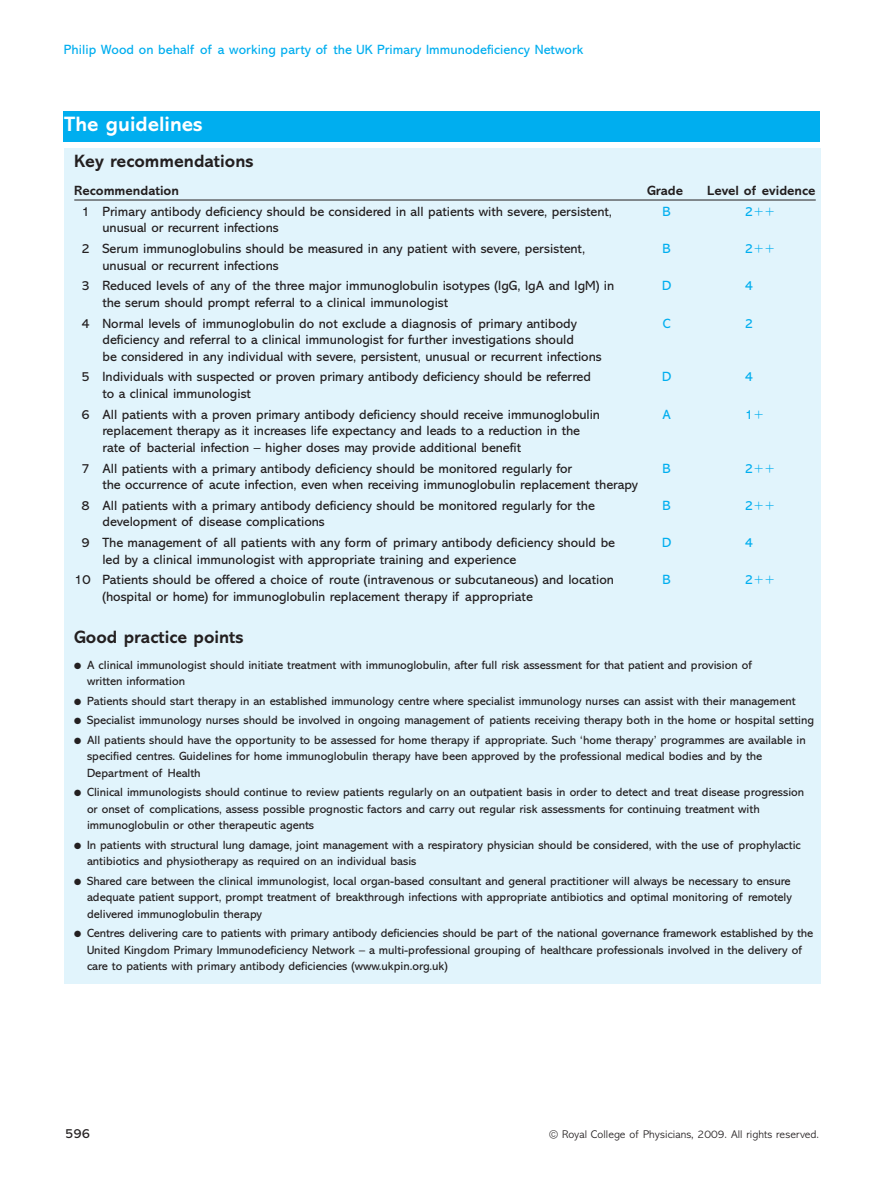
<style>
.page{position:relative;width:893px;height:1191px;background:#fff}
.page>*{position:absolute;margin:0;border:0;box-sizing:border-box;transform-origin:0 0}
.t1{font:700 21px "Abadi";color:#fff}
.t2{font:700 18px "Abadi";color:#231f20}
.t3{font:13.5px/20.7px "Abadi";color:#231f20}
.t4{font:13.5px "Abadi";letter-spacing:.005em;color:#00aeef}
.t5{font:700 13.5px "Abadi";color:#231f20}
.t6{font:13.5px "Mathematical Pi One";color:#00aeef}
.t7{font:12px/16.5px "Abadi";color:#231f20}
.t8{font:300 11.25px "Abadi";letter-spacing:.005em;color:#231f20}
.s1{font-family:"Abadi"}
.s2{font-family:"Mathematical Pi One"}
</style>
<div class="page">
<div style="left:63px;top:111px;width:758px;height:873px;background:#e1f4fc"></div>
<p class="t4" style="left:64px;top:44px;width:521px">Philip Wood on behalf of a working party of the UK Primary Immunodeficiency Network</p>
<h1 class="t1" style="left:64px;top:116px;width:140px">The guidelines</h1>
<h2 class="t2" style="left:74px;top:154px;width:181px">Key recommendations</h2>
<p class="t5" style="left:74px;top:185px;width:106px">Recommendation</p>
<p class="t5" style="left:647px;top:185px;width:38px">Grade</p>
<p class="t5" style="left:707px;top:185px;width:110px">Level of evidence</p>
<p class="t3" style="left:82px;top:202px;width:532px">1 Primary antibody deficiency should be considered in all patients with severe, persistent,</p>
<p class="t4" style="left:663px;top:206px;width:10px">B</p>
<p class="t6" style="left:745px;top:205px;width:32px"><span class="s1">2</span>--</p>
<p class="t3" style="left:82px;top:219px;width:505px;text-indent:21px">unusual or recurrent infections<br>2 Serum immunoglobulins should be measured in any patient with severe, persistent,</p>
<p class="t4" style="left:663px;top:243px;width:10px">B</p>
<p class="t6" style="left:745px;top:243px;width:32px"><span class="s1">2</span>--</p>
<p class="t3" style="left:82px;top:256px;width:534px;text-indent:21px">unusual or recurrent infections<br>3 Reduced levels of any of the three major immunoglobulin isotypes (IgG, IgA and IgM) in</p>
<p class="t3" style="left:82px;top:293px;width:497px;text-indent:21px">the serum should prompt referral to a clinical immunologist<br>4 Normal levels of immunoglobulin do not exclude a diagnosis of primary antibody</p>
<p class="t4" style="left:662px;top:281px;width:11px">D</p>
<p class="t4" style="left:745px;top:281px;width:10px">4</p>
<p class="t4" style="left:663px;top:318px;width:9px">C</p>
<p class="t4" style="left:745px;top:318px;width:10px">2</p>
<p class="t3" style="left:102px;top:332px;width:501px;line-height:16.5px">deficiency and referral to a clinical immunologist for further investigations should<br>be considered in any individual with severe, persistent, unusual or recurrent infections</p>
<p class="t3" style="left:82px;top:368px;width:511px">5 Individuals with suspected or proven primary antibody deficiency should be referred</p>
<p class="t4" style="left:662px;top:372px;width:11px">D</p>
<p class="t4" style="left:745px;top:372px;width:10px">4</p>
<p class="t3" style="left:82px;top:384px;width:520px;text-indent:21px">to a clinical immunologist<br>6 All patients with a proven primary antibody deficiency should receive immunoglobulin</p>
<p class="t4" style="left:662px;top:409px;width:10px">A</p>
<p class="t4" style="left:745px;top:409px;width:21px">1<span class="s2">-</span></p>
<p class="t3" style="left:102px;top:423px;width:479px;line-height:16.5px">replacement therapy as it increases life expectancy and leads to a reduction in the rate of bacterial infection – higher doses may provide additional benefit</p>
<p class="t3" style="left:82px;top:459px;width:492px">7 All patients with a primary antibody deficiency should be monitored regularly for</p>
<p class="t4" style="left:663px;top:463px;width:10px">B</p>
<p class="t6" style="left:745px;top:462px;width:32px"><span class="s1">2</span>--</p>
<p class="t3" style="left:82px;top:475px;width:558px;text-indent:21px">the occurrence of acute infection, even when receiving immunoglobulin replacement therapy<br>8 All patients with a primary antibody deficiency should be monitored regularly for the</p>
<p class="t4" style="left:663px;top:500px;width:10px">B</p>
<p class="t6" style="left:745px;top:499px;width:32px"><span class="s1">2</span>--</p>
<p class="t3" style="left:82px;top:512px;width:535px;text-indent:21px">development of disease complications<br>9 The management of all patients with any form of primary antibody deficiency should be</p>
<p class="t3" style="left:74px;top:550px;width:541px;text-indent:28px">led by a clinical immunologist with appropriate training and experience<br>10 Patients should be offered a choice of route (intravenous or subcutaneous) and location</p>
<p class="t4" style="left:662px;top:537px;width:11px">D</p>
<p class="t4" style="left:745px;top:537px;width:10px">4</p>
<p class="t4" style="left:663px;top:574px;width:10px">B</p>
<p class="t6" style="left:745px;top:574px;width:32px"><span class="s1">2</span>--</p>
<p class="t3" style="left:102px;top:587px;width:432px">(hospital or home) for immunoglobulin replacement therapy if appropriate</p>
<h2 class="t2" style="left:74px;top:630px;width:171px">Good practice points</h2>
<p class="t7" style="left:87px;top:657px;width:666px;text-indent:-13px">● A clinical immunologist should initiate treatment with immunoglobulin, after full risk assessment for that patient and provision of written information</p>
<p class="t7" style="left:74px;top:693px;width:723px">● Patients should start therapy in an established immunology centre where specialist immunology nurses can assist with their management</p>
<p class="t7" style="left:74px;top:713px;width:741px">● Specialist immunology nurses should be involved in ongoing management of patients receiving therapy both in the home or hospital setting</p>
<p class="t7" style="left:87px;top:732px;width:720px;text-indent:-13px">● All patients should have the opportunity to be assessed for home therapy if appropriate. Such ‘home therapy’ programmes are available in specified centres. Guidelines for home immunoglobulin therapy have been approved by the professional medical bodies and by the<br>Department of Health</p>
<p class="t7" style="left:87px;top:785px;width:719px;text-indent:-13px">● Clinical immunologists should continue to review patients regularly on an outpatient basis in order to detect and treat disease progression or onset of complications, assess possible prognostic factors and carry out regular risk assessments for continuing treatment with immunoglobulin or other therapeutic agents</p>
<p class="t7" style="left:87px;top:837px;width:715px;text-indent:-13px">● In patients with structural lung damage, joint management with a respiratory physician should be considered, with the use of prophylactic antibiotics and physiotherapy as required on an individual basis</p>
<p class="t7" style="left:87px;top:873px;width:707px;text-indent:-13px">● Shared care between the clinical immunologist, local organ-based consultant and general practitioner will always be necessary to ensure adequate patient support, prompt treatment of breakthrough infections with appropriate antibiotics and optimal monitoring of remotely delivered immunoglobulin therapy</p>
<p class="t7" style="left:87px;top:926px;width:728px;text-indent:-13px">● Centres delivering care to patients with primary antibody deficiencies should be part of the national governance framework established by the<br>United Kingdom Primary Immunodeficiency Network – a multi-professional grouping of healthcare professionals involved in the delivery of care to patients with primary antibody deficiencies (www.ukpin.org.uk)</p>
<p class="t3" style="left:65px;top:1124px;width:26px">596</p>
<p class="t8" style="left:549px;top:1129px;width:271px">© Royal College of Physicians, 2009. All rights reserved.</p>
</div>
